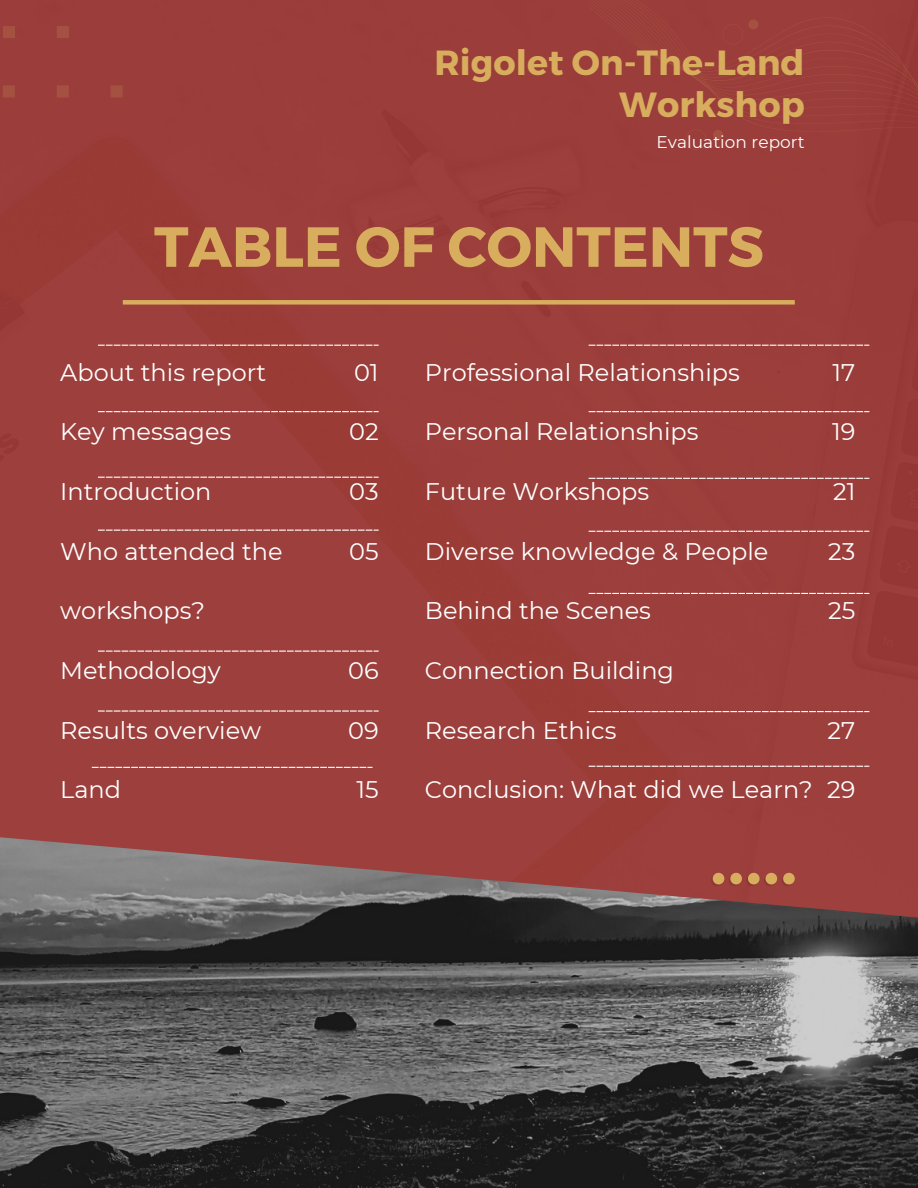
<style>
.page{position:relative;width:918px;height:1188px;background:#fff}
.page>*{position:absolute;margin:0;border:0;box-sizing:border-box;transform-origin:0 0}
.t1{font:700 56.4px "Montserrat";color:#d8ae5e}
.t2{font:700 34.95px/42.3px "Montserrat";letter-spacing:.005em;color:#d8ae5e;text-align:right}
.t3{font:24px "Montserrat";color:#fff}
.t4{font:16.95px "Montserrat";letter-spacing:.005em;color:#fff}
</style>
<div class="page">
<div style="left:0;top:0;width:918px;height:837px;background:#9c3f3b"></div>
<svg style="left:98px;top:345px;width:281px;height:1px"></svg>
<svg style="left:98px;top:477px;width:281px;height:1px"></svg>
<svg style="left:98px;top:710px;width:281px;height:2px"></svg>
<svg style="left:98px;top:411px;width:281px;height:1px"></svg>
<svg style="left:98px;top:530px;width:281px;height:1px"></svg>
<svg style="left:98px;top:651px;width:281px;height:1px"></svg>
<svg style="left:92px;top:767px;width:281px;height:1px"></svg>
<div style="left:590px;top:0;width:328px;height:225px;background:#9b3e3b"></div>
<div style="left:123px;top:300px;width:672px;height:5px;background:#d8ae5e"></div>
<img style="left:0;top:837px;width:918px;height:351px">
<div style="left:0;top:0;width:123px;height:97px;background:#9b3e3b"></div>
<svg style="left:711px;top:873px;width:84px;height:13px"></svg>
<svg style="left:589px;top:345px;width:280px;height:1px"></svg>
<svg style="left:589px;top:478px;width:280px;height:1px"></svg>
<svg style="left:589px;top:593px;width:280px;height:1px"></svg>
<svg style="left:589px;top:766px;width:280px;height:1px"></svg>
<svg style="left:589px;top:411px;width:280px;height:1px"></svg>
<svg style="left:589px;top:531px;width:280px;height:1px"></svg>
<svg style="left:589px;top:711px;width:280px;height:1px"></svg>
<h3 class="t2" style="left:435px;top:40px;width:371px">Rigolet On-The-Land<br>Workshop</h3>
<p class="t4" style="left:657px;top:132px;width:149px">Evaluation report</p>
<h3 class="t1" style="left:154px;top:210px;width:611px">TABLE OF CONTENTS</h3>
<p class="t3" style="left:60px;top:358px;width:207px">About this report</p>
<p class="t3" style="left:60px;top:417px;width:173px">Key messages</p>
<p class="t3" style="left:60px;top:477px;width:153px">Introduction</p>
<p class="t3" style="left:60px;top:536px;width:224px">Who attended the</p>
<p class="t3" style="left:60px;top:596px;width:146px">workshops?</p>
<p class="t3" style="left:60px;top:656px;width:162px">Methodology</p>
<p class="t3" style="left:60px;top:715px;width:203px">Results overview</p>
<p class="t3" style="left:60px;top:775px;width:62px">Land</p>
<p class="t3" style="left:354px;top:358px;width:26px">01</p>
<p class="t3" style="left:349px;top:417px;width:31px">02</p>
<p class="t3" style="left:349px;top:477px;width:31px">03</p>
<p class="t3" style="left:349px;top:536px;width:31px">05</p>
<p class="t3" style="left:425px;top:358px;width:316px">Professional Relationships</p>
<p class="t3" style="left:425px;top:417px;width:275px">Personal Relationships</p>
<p class="t3" style="left:425px;top:477px;width:226px">Future Workshops</p>
<p class="t3" style="left:425px;top:536px;width:345px">Diverse knowledge &amp; People</p>
<p class="t3" style="left:425px;top:596px;width:228px">Behind the Scenes</p>
<h1 class="t3" style="left:833px;top:358px;width:24px">17</h1>
<h1 class="t3" style="left:832px;top:417px;width:25px">19</h1>
<h1 class="t3" style="left:833px;top:477px;width:24px">21</h1>
<h1 class="t3" style="left:828px;top:536px;width:29px">23</h1>
<h1 class="t3" style="left:828px;top:596px;width:29px">25</h1>
<h2 class="t3" style="left:348px;top:656px;width:32px">06</h2>
<h2 class="t3" style="left:348px;top:715px;width:32px">09</h2>
<p class="t3" style="left:425px;top:656px;width:251px">Connection Building</p>
<h3 class="t3" style="left:425px;top:715px;width:193px">Research Ethics</h3>
<p class="t3" style="left:828px;top:715px;width:29px">27</p>
<p class="t3" style="left:356px;top:775px;width:24px">15</p>
<h3 class="t3" style="left:425px;top:775px;width:389px">Conclusion: What did we Learn?</h3>
<h3 class="t3" style="left:827px;top:775px;width:30px">29</h3>
</div>
